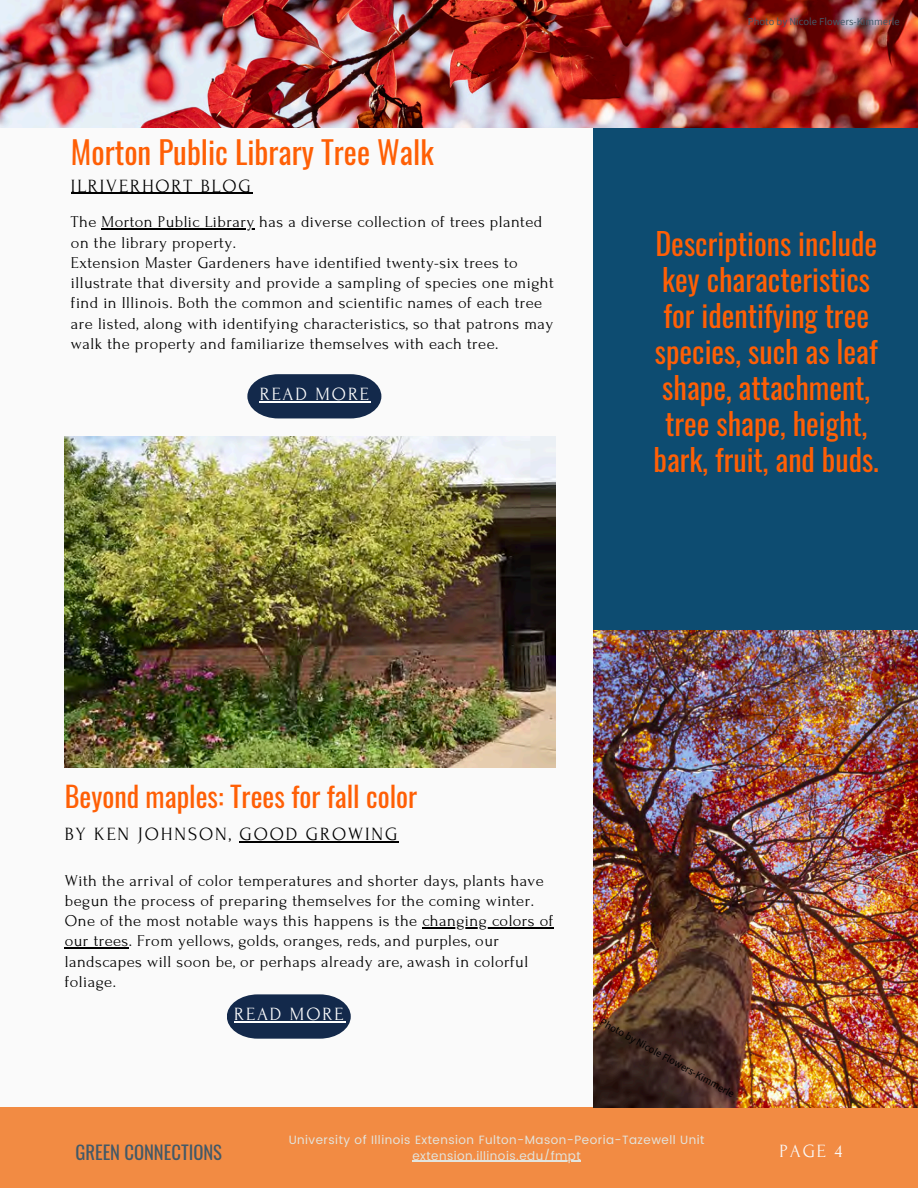
<style>
.page{position:relative;width:918px;height:1188px;background:#fafafa}
.page>*{position:absolute;margin:0;border:0;box-sizing:border-box;transform-origin:0 0}
.t1{font:31.2px "Oswald";color:#ff5f05}
.t2{font:30.15px/36px "Oswald";color:#ff5f05;text-align:center}
.t3{font:28.05px "Oswald";color:#ff5f05}
.t4{font:18.6px "Forum";letter-spacing:.1em;color:#000}
.t5{font:18.6px "Oswald";color:#435967}
.t6{font:18.6px "Forum";letter-spacing:.1em;color:#fff}
.t7{font:18.6px "Forum";color:#fafafa}
.t8{font:16.5px/20.2px "Forum";letter-spacing:.025em;color:#000}
.t9{font:12px "Poppins";letter-spacing:.04em;color:#e3e4dd}
.t10{font:10.5px "Source Sans Pro";color:#435967}
.t11{font:10.5px "Source Sans Pro";color:#000}
</style>
<div class="page">
<div style="left:594px;top:96px;width:324px;height:585px;background:#0d4c71"></div>
<div style="left:0;top:1107px;width:918px;height:81px;background:#f28b43"></div>
<img style="left:594px;top:631px;width:324px;height:477px">
<img style="left:0;top:0;width:918px;height:127px">
<img style="left:65px;top:437px;width:490px;height:331px">
<hr style="left:101px;top:228px;width:154px;height:2px;background:#000">
<hr style="left:412px;top:1161px;width:169px;height:1px;background:#e3e4dd">
<hr style="left:240px;top:841px;width:159px;height:1px;background:#000">
<hr style="left:422px;top:927px;width:132px;height:1px;background:#000">
<hr style="left:65px;top:947px;width:64px;height:2px;background:#000">
<svg style="left:227px;top:994px;width:124px;height:45px;background:#304361"></svg>
<hr style="left:234px;top:1021px;width:111px;height:2px;background:#fff">
<svg style="left:247px;top:374px;width:134px;height:44px;background:#2f4260"></svg>
<hr style="left:260px;top:401px;width:111px;height:1px;background:#fff">
<hr style="left:77px;top:193px;width:176px;height:1px;background:#000">
<h3 class="t1" style="left:71px;top:128px;width:364px">Morton Public Library Tree Walk</h3>
<p class="t4" style="left:71px;top:176px;width:181px">ILRIVERHORT BLOG</p>
<h2 class="t8" style="left:71px;top:212px;width:473px">The Morton Public Library has a diverse collection of trees planted</h2>
<p class="t8" style="left:71px;top:232px;width:484px">on the library property.<br>Extension Master Gardeners have identified twenty-six trees to illustrate that diversity and provide a sampling of species one might find in Illinois. Both the common and scientific names of each tree are listed, along with identifying characteristics, so that patrons may walk the property and familiarize themselves with each tree.</p>
<p class="t6" style="left:260px;top:384px;width:111px">READ MORE</p>
<h1 class="t10" style="left:748px;top:15px;width:153px">Photo by Nicole Flowers-Kimmerle</h1>
<p class="t2" style="left:654px;top:224px;width:227px">Descriptions include key characteristics for identifying tree species, such as leaf shape, attachment, tree shape, height, bark, fruit, and buds.</p>
<h1 class="t3" style="left:65px;top:774px;width:354px">Beyond maples: Trees for fall color</h1>
<h2 class="t4" style="left:65px;top:824px;width:334px">BY KEN JOHNSON, GOOD GROWING</h2>
<h4 class="t8" style="left:65px;top:870px;width:490px">With the arrival of color temperatures and shorter days, plants have begun the process of preparing themselves for the coming winter.<br>One of the most notable ways this happens is the changing colors of</h4>
<h2 class="t8" style="left:65px;top:931px;width:465px">our trees. From yellows, golds, oranges, reds, and purples, our landscapes will soon be, or perhaps already are, awash in colorful foliage.</h2>
<p class="t6" style="left:234px;top:1004px;width:111px">READ MORE</p>
<h2 class="t11" style="left:604px;top:1015px;width:153px;rotate:29deg">Photo by Nicole Flowers-Kimmerle</h2>
<h2 class="t9" style="left:289px;top:1133px;width:417px">University of Illinois Extension Fulton-Mason-Peoria-Tazewell Unit</h2>
<h3 class="t9" style="left:412px;top:1149px;width:170px">extension.illinois.edu/fmpt</h3>
<h1 class="t5" style="left:75px;top:1138px;width:148px">GREEN CONNECTIONS</h1>
<h2 class="t7" style="left:780px;top:1142px;width:64px">PAGE 4</h2>
</div>
